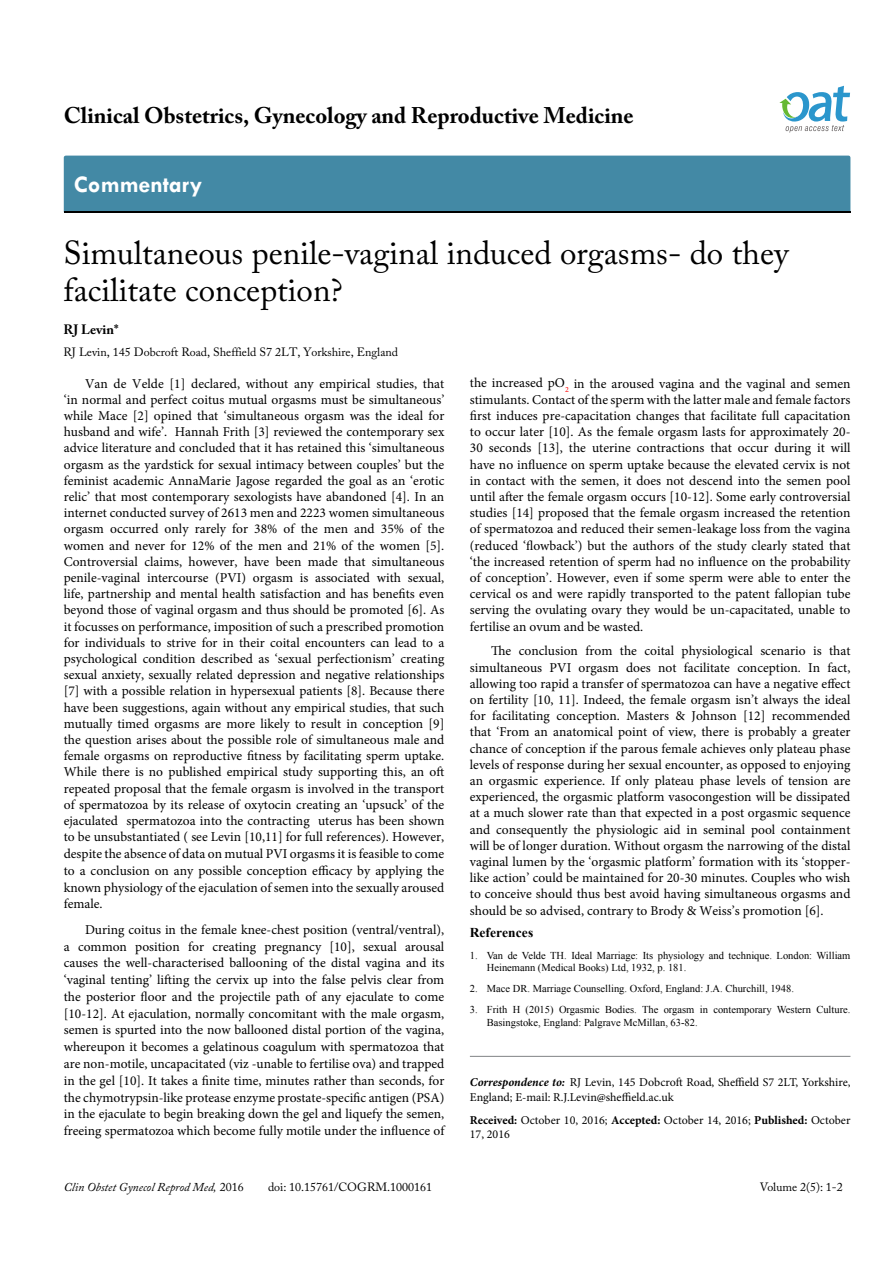
<style>
.page{position:relative;width:893px;height:1263px;background:#fff}
.page>*{position:absolute;margin:0;border:0;box-sizing:border-box;transform-origin:0 0}
.t1{font:33px/37.5px "Adobe Caslon Pro";color:#000}
.t2{font:700 24px "Tw Cen";color:#fff}
.t3{font:700 22.5px "Adobe Caslon Pro";color:#000}
.t4{font:13.5px/16.2px "Minion Pro";color:#000;text-align:justify}
.t5{font:700 13.5px "Times New Roman";letter-spacing:.005em;color:#000}
.t6{font:700 13.5px "Adobe Caslon Pro";color:#000}
.t7{font:12px/14.4px "Minion Pro";color:#000}
.t8{font:12px "Adobe Caslon Pro";color:#000}
.t9{font:italic 12px "Adobe Caslon Pro";color:#000}
.t10{font:10.5px/12.6px "Times New Roman";color:#000}
.s1{font-weight:700;font-style:italic}
.s2{font-weight:700}
.s3{font-style:normal}
</style>
<div class="page">
<div style="left:64px;top:156px;width:786px;height:56px;background:#4389a5"></div>
<svg style="left:779px;top:86px;width:71px;height:47px"></svg>
<hr style="left:470px;top:1056px;width:380px;height:1px;background:#808285">
<h3 class="t3" style="left:64px;top:102px;width:571px">Clinical Obstetrics, Gynecology and Reproductive Medicine</h3>
<h2 class="t2" style="left:74px;top:170px;width:130px">Commentary</h2>
<h1 class="t1" style="left:64px;top:233px;width:726px">Simultaneous penile-vaginal induced orgasms- do they facilitate conception?</h1>
<p class="t6" style="left:64px;top:322px;width:56px">RJ Levin*</p>
<p class="t8" style="left:64px;top:345px;width:336px">RJ Levin, 145 Dobcroft Road, Sheffield S7 2LT, Yorkshire, England</p>
<p class="t4" style="left:64px;top:375px;width:382px;text-indent:21px">Van de Velde [1] declared, without any empirical studies, that ‘in normal and perfect coitus mutual orgasms must be simultaneous’ while Mace [2] opined that ‘simultaneous orgasm was the ideal for husband and wife’. Hannah Frith [3] reviewed the contemporary sex advice literature and concluded that it has retained this ‘simultaneous orgasm as the yardstick for sexual intimacy between couples’ but the feminist academic AnnaMarie Jagose regarded the goal as an ‘erotic relic’ that most contemporary sexologists have abandoned [4]. In an internet conducted survey of 2613 men and 2223 women simultaneous orgasm occurred only rarely for 38% of the men and 35% of the women and never for 12% of the men and 21% of the women [5].<br>Controversial claims, however, have been made that simultaneous penile-vaginal intercourse (PVI) orgasm is associated with sexual, life, partnership and mental health satisfaction and has benefits even beyond those of vaginal orgasm and thus should be promoted [6]. As it focusses on performance, imposition of such a prescribed promotion for individuals to strive for in their coital encounters can lead to a psychological condition described as ‘sexual perfectionism’ creating sexual anxiety, sexually related depression and negative relationships [7] with a possible relation in hypersexual patients [8]. Because there have been suggestions, again without any empirical studies, that such mutually timed orgasms are more likely to result in conception [9] the question arises about the possible role of simultaneous male and female orgasms on reproductive fitness by facilitating sperm uptake.<br>While there is no published empirical study supporting this, an oft repeated proposal that the female orgasm is involved in the transport of spermatozoa by its release of oxytocin creating an ‘upsuck’ of the ejaculated spermatozoa into the contracting uterus has been shown to be unsubstantiated ( see Levin [10,11] for full references). However, despite the absence of data on mutual PVI orgasms it is feasible to come to a conclusion on any possible conception efficacy by applying the known physiology of the ejaculation of semen into the sexually aroused female.</p>
<p class="t4" style="left:64px;top:921px;width:382px;line-height:16.8px;text-indent:21px">During coitus in the female knee-chest position (ventral/ventral), a common position for creating pregnancy [10], sexual arousal causes the well-characterised ballooning of the distal vagina and its ‘vaginal tenting’ lifting the cervix up into the false pelvis clear from the posterior floor and the projectile path of any ejaculate to come [10-12]. At ejaculation, normally concomitant with the male orgasm, semen is spurted into the now ballooned distal portion of the vagina, whereupon it becomes a gelatinous coagulum with spermatozoa that are non-motile, uncapacitated (viz -unable to fertilise ova) and trapped in the gel [10]. It takes a finite time, minutes rather than seconds, for the chymotrypsin-like protease enzyme prostate-specific antigen (PSA) in the ejaculate to begin breaking down the gel and liquefy the semen, freeing spermatozoa which become fully motile under the influence of</p>
<p class="t4" style="left:470px;top:375px;width:382px">the increased pO<sub>2</sub> in the aroused vagina and the vaginal and semen stimulants. Contact of the sperm with the latter male and female factors first induces pre-capacitation changes that facilitate full capacitation to occur later [10]. As the female orgasm lasts for approximately 20- 30 seconds [13], the uterine contractions that occur during it will have no influence on sperm uptake because the elevated cervix is not in contact with the semen, it does not descend into the semen pool until after the female orgasm occurs [10-12]. Some early controversial studies [14] proposed that the female orgasm increased the retention of spermatozoa and reduced their semen-leakage loss from the vagina (reduced ‘flowback’) but the authors of the study clearly stated that ‘the increased retention of sperm had no influence on the probability of conception’. However, even if some sperm were able to enter the cervical os and were rapidly transported to the patent fallopian tube serving the ovulating ovary they would be un-capacitated, unable to fertilise an ovum and be wasted.</p>
<p class="t4" style="left:470px;top:643px;width:382px;text-indent:21px">The conclusion from the coital physiological scenario is that simultaneous PVI orgasm does not facilitate conception. In fact, allowing too rapid a transfer of spermatozoa can have a negative effect on fertility [10, 11]. Indeed, the female orgasm isn’t always the ideal for facilitating conception. Masters &amp; Johnson [12] recommended that ‘From an anatomical point of view, there is probably a greater chance of conception if the parous female achieves only plateau phase levels of response during her sexual encounter, as opposed to enjoying an orgasmic experience. If only plateau phase levels of tension are experienced, the orgasmic platform vasocongestion will be dissipated at a much slower rate than that expected in a post orgasmic sequence and consequently the physiologic aid in seminal pool containment will be of longer duration. Without orgasm the narrowing of the distal vaginal lumen by the ‘orgasmic platform’ formation with its ‘stopper&shy;like action’ could be maintained for 20-30 minutes. Couples who wish to conceive should thus best avoid having simultaneous orgasms and should be so advised, contrary to Brody &amp; Weiss’s promotion [6].</p>
<p class="t5" style="left:470px;top:923px;width:65px">References</p>
<p class="t10" style="left:487px;top:948px;width:365px;text-indent:-17px">1. Van de Velde TH. Ideal Marriage: Its physiology and technique. London: William<br>Heinemann (Medical Books) Ltd, 1932, p. 181.</p>
<p class="t10" style="left:470px;top:982px;width:326px">2. Mace DR. Marriage Counselling. Oxford, England: J.A. Churchill, 1948.</p>
<p class="t10" style="left:487px;top:1003px;width:365px;text-indent:-17px">3. Frith H (2015) Orgasmic Bodies. The orgasm in contemporary Western Culture.<br>Basingstoke, England: Palgrave McMillan, 63-82.</p>
<p class="t7" style="left:470px;top:1075px;width:382px"><span class="s1">Correspondence to:</span> RJ Levin, 145 Dobcroft Road, Sheffield S7 2LT, Yorkshire,<br>England; E-mail: R.J.Levin@sheffield.ac.uk</p>
<p class="t7" style="left:470px;top:1113px;width:382px"><span class="s2">Received:</span> October 10, 2016; <span class="s2">Accepted:</span> October 14, 2016; <span class="s2">Published:</span> October<br>17, 2016</p>
<p class="t9" style="left:64px;top:1180px;width:181px">Clin Obstet Gynecol Reprod Med, <span class="s3">2016</span></p>
<p class="t8" style="left:268px;top:1180px;width:166px">doi: 10.15761/COGRM.1000161</p>
<p class="t8" style="left:760px;top:1180px;width:84px">Volume 2(5): 1-2</p>
</div>
